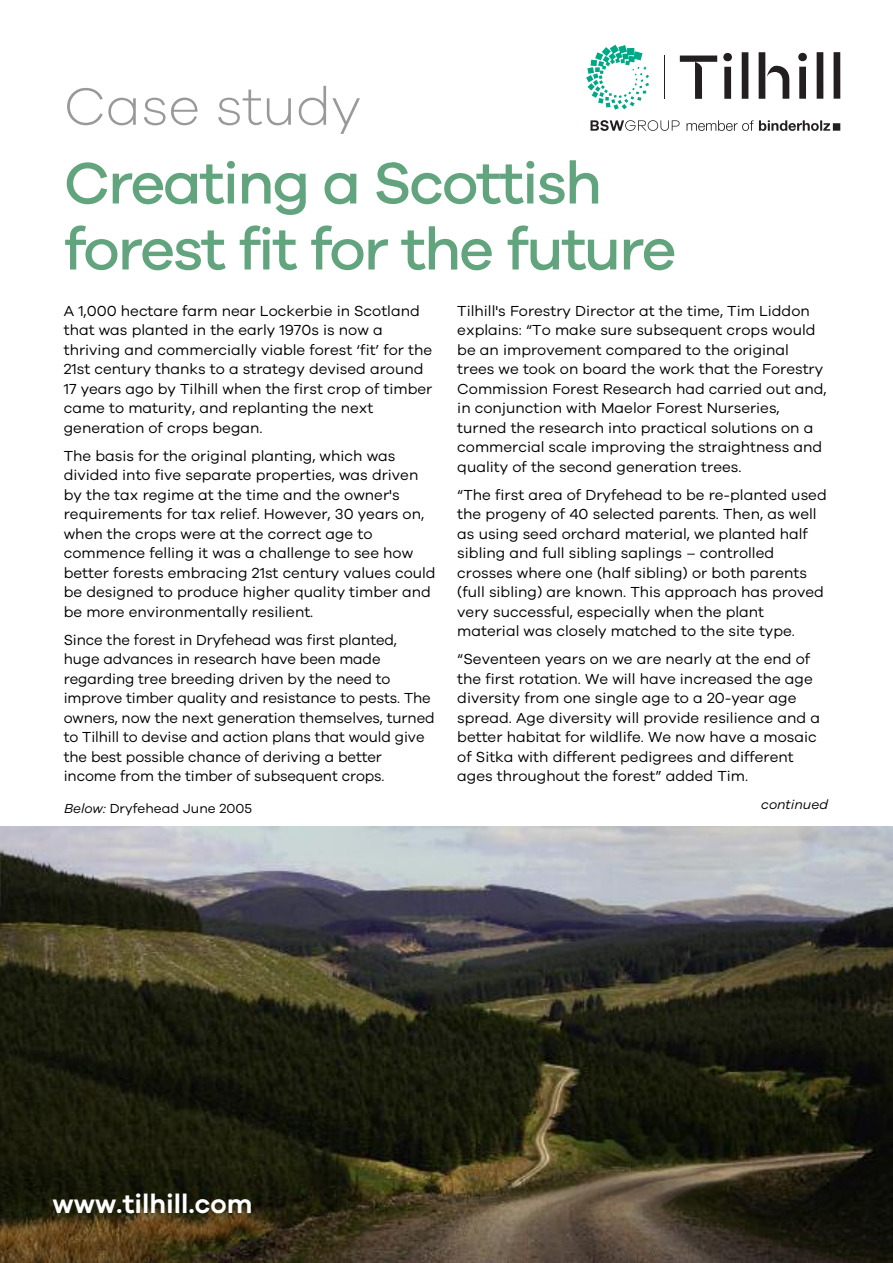
<style>
.page{position:relative;width:893px;height:1263px;background:#fff}
.page>*{position:absolute;margin:0;border:0;box-sizing:border-box;transform-origin:0 0}
.t1{font:500 60px/66px "Galano Grotesque";letter-spacing:-.035em;color:#62a47d}
.t2{font:300 54px "Galano Grotesque";color:#999}
.t3{font:600 27px "Galano Grotesque";color:#fff}
.t4{font:15px/19.5px "Galano Grotesque";color:#000}
.t5{font:13.5px "Galano Grotesque";color:#000}
.t6{font:italic 13.5px "Galano Grotesque";color:#000}
.s1{font-style:italic}
</style>
<div class="page">
<img style="left:0;top:827px;width:893px;height:436px">
<svg style="left:586px;top:45px;width:63px;height:65px"></svg>
<hr style="left:664px;top:56px;width:1px;height:43px;background:#231f20">
<svg style="left:680px;top:52px;width:160px;height:47px"></svg>
<svg style="left:590px;top:120px;width:90px;height:11px"></svg>
<svg style="left:759px;top:120px;width:81px;height:11px"></svg>
<svg style="left:687px;top:120px;width:66px;height:11px"></svg>
<h2 class="t2" style="left:64px;top:86px;width:299px">Case study</h2>
<h1 class="t1" style="left:64px;top:154px;width:614px">Creating a Scottish forest fit for the future</h1>
<p class="t4" style="left:64px;top:302px;width:370px">A 1,000 hectare farm near Lockerbie in Scotland that was planted in the early 1970s is now a thriving and commercially viable forest ‘fit’ for the 21st century thanks to a strategy devised around 17 years ago by Tilhill when the first crop of timber came to maturity, and replanting the next generation of crops began.</p>
<p class="t4" style="left:64px;top:447px;width:373px">The basis for the original planting, which was divided into five separate properties, was driven by the tax regime at the time and the owner's requirements for tax relief. However, 30 years on, when the crops were at the correct age to commence felling it was a challenge to see how better forests embracing 21st century values could be designed to produce higher quality timber and be more environmentally resilient.</p>
<p class="t4" style="left:64px;top:631px;width:372px">Since the forest in Dryfehead was first planted, huge advances in research have been made regarding tree breeding driven by the need to improve timber quality and resistance to pests. The owners, now the next generation themselves, turned to Tilhill to devise and action plans that would give the best possible chance of deriving a better income from the timber of subsequent crops.</p>
<p class="t4" style="left:457px;top:302px;width:371px">Tilhill's Forestry Director at the time, Tim Liddon explains: “To make sure subsequent crops would be an improvement compared to the original trees we took on board the work that the Forestry Commission Forest Research had carried out and, in conjunction with Maelor Forest Nurseries, turned the research into practical solutions on a commercial scale improving the straightness and quality of the second generation trees.</p>
<p class="t4" style="left:457px;top:486px;width:371px">“The first area of Dryfehead to be re-planted used the progeny of 40 selected parents. Then, as well as using seed orchard material, we planted half sibling and full sibling saplings – controlled crosses where one (half sibling) or both parents (full sibling) are known. This approach has proved very successful, especially when the plant material was closely matched to the site type.</p>
<p class="t4" style="left:457px;top:650px;width:364px">“Seventeen years on we are nearly at the end of the first rotation. We will have increased the age diversity from one single age to a 20-year age spread. Age diversity will provide resilience and a better habitat for wildlife. We now have a mosaic of Sitka with different pedigrees and different ages throughout the forest” added Tim.</p>
<p class="t5" style="left:64px;top:804px;width:189px"><span class="s1">Below:</span> Dryfehead June 2005</p>
<p class="t6" style="left:761px;top:799px;width:68px">continued</p>
<h3 class="t3" style="left:53px;top:1194px;width:201px">www.tilhill.com</h3>
</div>
